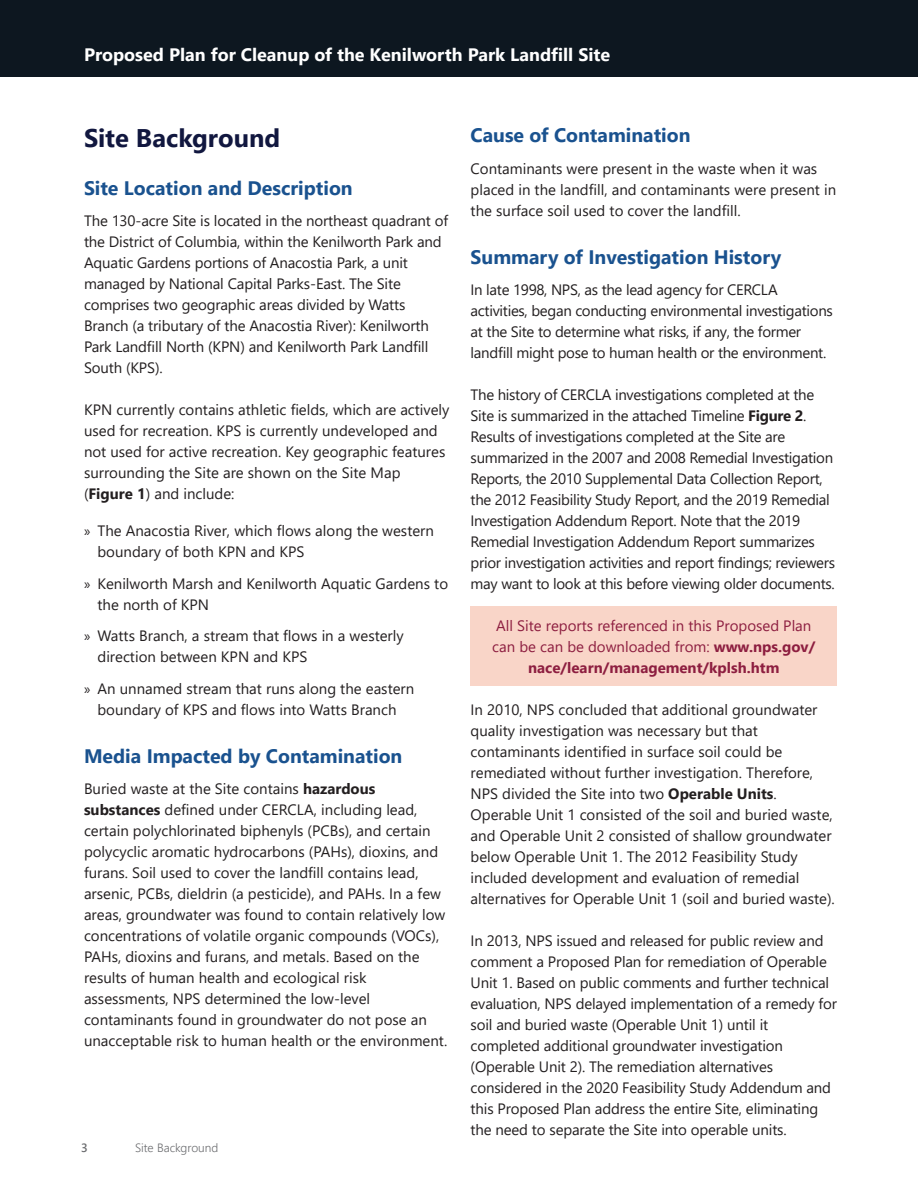
<style>
.page{position:relative;width:918px;height:1188px;background:#fff}
.page>*{position:absolute;margin:0;border:0;box-sizing:border-box;transform-origin:0 0}
.t1{font:700 25.5px "Segoe UI";color:#11173f}
.t2{font:700 19.5px "Segoe UI";color:#1a528f}
.t3{font:700 18px "Segoe UI";color:#fff}
.t4{font:15px/21px "Segoe UI";color:#231f20}
.t5{font:15px/21px "Segoe UI";letter-spacing:-.02em;color:#231f20}
.t6{font:15px/21px "Segoe UI";color:#8d1e40;text-align:center}
.t7{font:300 12px "Segoe UI";color:#6c6d70}
.t8{font:600 12px "Segoe UI";color:#6c6d70}
.s1{font-weight:700}
.s2{font-family:"Myriad Pro"}
</style>
<div class="page">
<div style="left:471px;top:606px;width:366px;height:80px;background:#f9d5c8"></div>
<div style="left:0;top:0;width:918px;height:76px;background:#0d1720"></div>
<p class="t3" style="left:84px;top:38px;width:528px">Proposed Plan for Cleanup of the Kenilworth Park Landfill Site</p>
<h1 class="t1" style="left:84px;top:114px;width:198px">Site Background</h1>
<h2 class="t2" style="left:84px;top:170px;width:270px">Site Location and Description</h2>
<p class="t4" style="left:84px;top:209px;width:366px">The 130-acre Site is located in the northeast quadrant of the District of Columbia, within the Kenilworth Park and Aquatic Gardens portions of Anacostia Park, a unit managed by National Capital Parks-East. The Site comprises two geographic areas divided by Watts Branch (a tributary of the Anacostia River): Kenilworth Park Landfill North (KPN) and Kenilworth Park Landfill South (KPS).</p>
<p class="t4" style="left:84px;top:398px;width:367px">KPN currently contains athletic fields, which are actively used for recreation. KPS is currently undeveloped and not used for active recreation. Key geographic features surrounding the Site are shown on the Site Map (<span class="s1">Figure 1</span>) and include:</p>
<p class="t4" style="left:98px;top:519px;width:338px;text-indent:-14px"><span class="s2">»</span> The Anacostia River, which flows along the western boundary of both KPN and KPS</p>
<p class="t4" style="left:98px;top:571px;width:352px;text-indent:-14px"><span class="s2">»</span> Kenilworth Marsh and Kenilworth Aquatic Gardens to the north of KPN</p>
<p class="t4" style="left:98px;top:624px;width:308px;text-indent:-14px"><span class="s2">»</span> Watts Branch, a stream that flows in a westerly direction between KPN and KPS</p>
<p class="t4" style="left:84px;top:676px;width:332px;text-align:center"><span class="s2">»</span> An unnamed stream that runs along the eastern boundary of KPS and flows into Watts Branch</p>
<h2 class="t2" style="left:84px;top:737px;width:320px">Media Impacted by Contamination</h2>
<p class="t4" style="left:84px;top:777px;width:365px">Buried waste at the Site contains <span class="s1">hazardous substances</span> defined under CERCLA, including lead, certain polychlorinated biphenyls (PCBs), and certain polycyclic aromatic hydrocarbons (PAHs), dioxins, and furans. Soil used to cover the landfill contains lead, arsenic, PCBs, dieldrin (a pesticide), and PAHs. In a few areas, groundwater was found to contain relatively low concentrations of volatile organic compounds (VOCs), PAHs, dioxins and furans, and metals. Based on the results of human health and ecological risk assessments, NPS determined the low-level contaminants found in groundwater do not pose an unacceptable risk to human health or the environment.</p>
<p class="t8" style="left:81px;top:1136px;width:8px">3</p>
<p class="t7" style="left:135px;top:1136px;width:85px">Site Background</p>
<h2 class="t2" style="left:471px;top:117px;width:221px">Cause of Contamination</h2>
<p class="t4" style="left:471px;top:157px;width:367px">Contaminants were present in the waste when it was placed in the landfill, and contaminants were present in the surface soil used to cover the landfill.</p>
<h2 class="t2" style="left:471px;top:239px;width:312px">Summary of Investigation History</h2>
<p class="t5" style="left:471px;top:278px;width:364px">In late 1998, NPS, as the lead agency for CERCLA activities, began conducting environmental investigations at the Site to determine what risks, if any, the former landfill might pose to human health or the environment.</p>
<p class="t5" style="left:471px;top:383px;width:366px">The history of CERCLA investigations completed at the Site is summarized in the attached Timeline <span class="s1">Figure 2</span>.<br>Results of investigations completed at the Site are summarized in the 2007 and 2008 Remedial Investigation Reports, the 2010 Supplemental Data Collection Report, the 2012 Feasibility Study Report, and the 2019 Remedial Investigation Addendum Report. Note that the 2019<br>Remedial Investigation Addendum Report summarizes prior investigation activities and report findings; reviewers may want to look at this before viewing older documents.</p>
<p class="t6" style="left:492px;top:614px;width:325px">All Site reports referenced in this Proposed Plan can be can be downloaded from: <span class="s1">www.nps.gov/ nace/learn/management/kplsh.htm</span></p>
<p class="t4" style="left:471px;top:698px;width:366px">In 2010, NPS concluded that additional groundwater quality investigation was necessary but that contaminants identified in surface soil could be remediated without further investigation. Therefore, NPS divided the Site into two <span class="s1">Operable Units</span>.<br>Operable Unit 1 consisted of the soil and buried waste, and Operable Unit 2 consisted of shallow groundwater below Operable Unit 1. The 2012 Feasibility Study included development and evaluation of remedial alternatives for Operable Unit 1 (soil and buried waste).</p>
<p class="t4" style="left:471px;top:929px;width:368px">In 2013, NPS issued and released for public review and comment a Proposed Plan for remediation of Operable Unit 1. Based on public comments and further technical evaluation, NPS delayed implementation of a remedy for soil and buried waste (Operable Unit 1) until it completed additional groundwater investigation (Operable Unit 2). The remediation alternatives considered in the 2020 Feasibility Study Addendum and this Proposed Plan address the entire Site, eliminating the need to separate the Site into operable units.</p>
</div>
